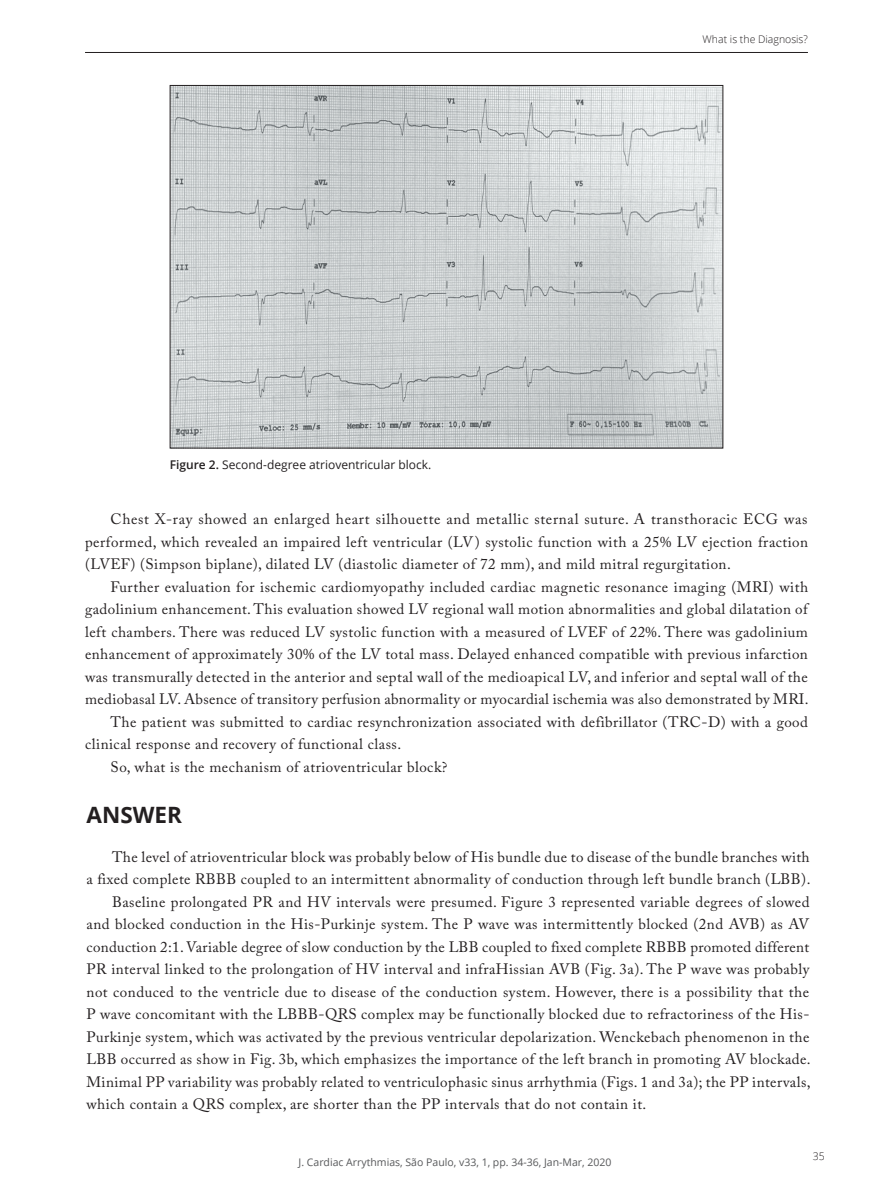
<style>
.page{position:relative;width:893px;height:1191px;background:#fff}
.page>*{position:absolute;margin:0;border:0;box-sizing:border-box;transform-origin:0 0}
.t1{font:700 22.5px "Open Sans";color:#231f20}
.t2{font:15px/22.5px "Adobe Caslon Pro";letter-spacing:.03em;color:#231f20;text-align:justify}
.t3{font:12px "Open Sans";color:#231f20}
.t4{font:10.5px "Open Sans";color:#57585a}
.t5{font:300 10.5px "Open Sans";color:#231f20}
.s1{font-weight:600}
</style>
<div class="page">
<hr style="left:85px;top:52px;width:723px;height:1px;background:#231f20">
<img style="left:172px;top:87px;width:549px;height:359px">
<p class="t3" style="left:170px;top:456px;width:263px"><span class="s1">Figure 2.</span> Second-degree atrioventricular block.</p>
<p class="t5" style="left:703px;top:32px;width:107px">What is the Diagnosis?</p>
<p class="t2" style="left:85px;top:507px;width:725px;text-indent:26px">Chest X-ray showed an enlarged heart silhouette and metallic sternal suture. A transthoracic ECG was performed, which revealed an impaired left ventricular (LV) systolic function with a 25% LV ejection fraction (LVEF) (Simpson biplane), dilated LV (diastolic diameter of 72 mm), and mild mitral regurgitation.</p>
<p class="t2" style="left:111px;top:575px;width:699px">Further evaluation for ischemic cardiomyopathy included cardiac magnetic resonance imaging (MRI) with</p>
<p class="t2" style="left:85px;top:597px;width:724px">gadolinium enhancement. This evaluation showed LV regional wall motion abnormalities and global dilatation of</p>
<p class="t2" style="left:85px;top:620px;width:724px">left chambers. There was reduced LV systolic function with a measured of LVEF of 22%. There was gadolinium</p>
<p class="t2" style="left:85px;top:642px;width:724px">enhancement of approximately 30% of the LV total mass. Delayed enhanced compatible with previous infarction</p>
<p class="t2" style="left:85px;top:665px;width:724px">was transmurally detected in the anterior and septal wall of the medioapical LV, and inferior and septal wall of the</p>
<p class="t2" style="left:85px;top:687px;width:725px">mediobasal LV. Absence of transitory perfusion abnormality or myocardial ischemia was also demonstrated by MRI.</p>
<p class="t2" style="left:111px;top:710px;width:699px">The patient was submitted to cardiac resynchronization associated with defibrillator (TRC-D) with a good</p>
<p class="t2" style="left:85px;top:732px;width:318px">clinical response and recovery of functional class.</p>
<p class="t2" style="left:111px;top:755px;width:338px">So, what is the mechanism of atrioventricular block?</p>
<h1 class="t1" style="left:87px;top:798px;width:97px">ANSWER</h1>
<p class="t2" style="left:112px;top:845px;width:699px">The level of atrioventricular block was probably below of His bundle due to disease of the bundle branches with</p>
<p class="t2" style="left:87px;top:867px;width:725px">a fixed complete RBBB coupled to an intermittent abnormality of conduction through left bundle branch (LBB).</p>
<p class="t2" style="left:112px;top:890px;width:699px">Baseline prolongated PR and HV intervals were presumed. Figure 3 represented variable degrees of slowed</p>
<p class="t2" style="left:87px;top:912px;width:724px">and blocked conduction in the His-Purkinje system. The P wave was intermittently blocked (2nd AVB) as AV</p>
<p class="t2" style="left:87px;top:935px;width:724px">conduction 2:1. Variable degree of slow conduction by the LBB coupled to fixed complete RBBB promoted different</p>
<p class="t2" style="left:87px;top:957px;width:724px">PR interval linked to the prolongation of HV interval and infraHissian AVB (Fig. 3a). The P wave was probably</p>
<p class="t2" style="left:87px;top:980px;width:724px">not conduced to the ventricle due to disease of the conduction system. However, there is a possibility that the</p>
<p class="t2" style="left:87px;top:1002px;width:724px">P wave concomitant with the LBBB-QRS complex may be functionally blocked due to refractoriness of the His-</p>
<p class="t2" style="left:87px;top:1025px;width:724px">Purkinje system, which was activated by the previous ventricular depolarization. Wenckebach phenomenon in the</p>
<p class="t2" style="left:87px;top:1047px;width:725px">LBB occurred as show in Fig. 3b, which emphasizes the importance of the left branch in promoting AV blockade.</p>
<p class="t2" style="left:87px;top:1070px;width:725px">Minimal PP variability was probably related to ventriculophasic sinus arrhythmia (Figs. 1 and 3a); the PP intervals,</p>
<p class="t2" style="left:87px;top:1092px;width:561px">which contain a QRS complex, are shorter than the PP intervals that do not contain it.</p>
<p class="t4" style="left:299px;top:1154px;width:314px">J. Cardiac Arrythmias, São Paulo, v33, 1, pp. 34-36, Jan-Mar, 2020</p>
<p class="t5" style="left:813px;top:1148px;width:13px">35</p>
</div>
